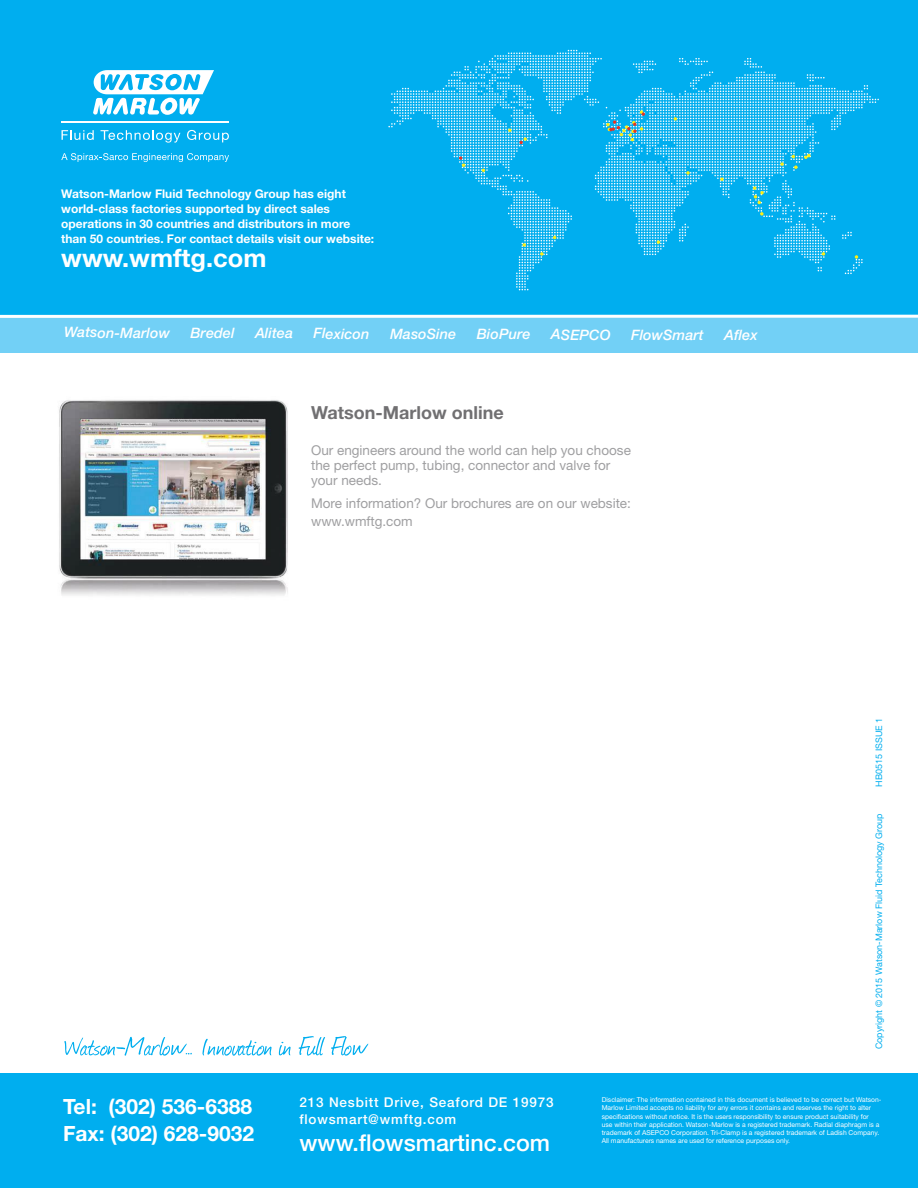
<style>
.page{position:relative;width:918px;height:1188px;background:#fff}
.page>*{position:absolute;margin:0;border:0;box-sizing:border-box;transform-origin:0 0}
.t1{font:700 25.5px "Helvetica Neue LT Std";color:#fff}
.t2{font:500 23.25px "Helvetica Neue LT Std";color:#fff}
.t3{font:700 21px/27px "Helvetica Neue LT Std";color:#fff}
.t4{font:700 18px "Helvetica Neue LT Std";color:#717072}
.t5{font:italic 500 14.4px "Helvetica Neue LT Std";letter-spacing:.005em;color:#fff}
.t6{font:13.5px/15px "Helvetica Neue LT Std";color:#9f9fa1}
.t7{font:500 13.5px/16.5px "Helvetica Neue LT Std";letter-spacing:.06em;color:#fff}
.t8{font:700 12px/15px "Helvetica Neue LT Std";color:#fff}
.t9{font:9px "Helvetica Neue LT Std";color:#00aeef}
.t10{font:6.75px/8.1px "Helvetica Neue LT Std";color:#fff}
</style>
<div class="page">
<div style="left:0;top:1074px;width:918px;height:114px;background:#00aeef"></div>
<div style="left:0;top:0;width:918px;height:316px;background:#00aeef"></div>
<div style="left:0;top:316px;width:918px;height:37px;background:#72d0f6"></div>
<hr style="left:0;top:315px;width:918px;height:3px;background:#fff">
<img style="left:59px;top:400px;width:229px;height:196px">
<svg style="left:64px;top:1036px;width:304px;height:20px"></svg>
<hr style="left:61px;top:122px;width:168px;height:1px;background:#fff">
<svg style="left:62px;top:130px;width:32px;height:10px"></svg>
<svg style="left:101px;top:130px;width:79px;height:13px"></svg>
<svg style="left:187px;top:130px;width:42px;height:12px"></svg>
<svg style="left:61px;top:153px;width:168px;height:9px"></svg>
<svg style="left:93px;top:70px;width:121px;height:45px"></svg>
<svg style="left:388px;top:50px;width:491px;height:240px"></svg>
<h3 class="t8" style="left:61px;top:186px;width:314px">Watson-Marlow Fluid Technology Group has eight world-class factories supported by direct sales operations in 30 countries and distributors in more than 50 countries. For contact details visit our website:</h3>
<h1 class="t1" style="left:61px;top:242px;width:207px">www.wmftg.com</h1>
<h3 class="t5" style="left:64px;top:324px;width:107px">Watson-Marlow</h3>
<h3 class="t5" style="left:190px;top:324px;width:46px">Bredel</h3>
<h3 class="t5" style="left:255px;top:325px;width:40px">Alitea</h3>
<h3 class="t5" style="left:313px;top:325px;width:58px">Flexicon</h3>
<h3 class="t5" style="left:390px;top:325px;width:68px">MasoSine</h3>
<h3 class="t5" style="left:477px;top:326px;width:55px">BioPure</h3>
<h3 class="t5" style="left:551px;top:326px;width:61px">ASEPCO</h3>
<h3 class="t5" style="left:631px;top:326px;width:74px">FlowSmart</h3>
<h3 class="t5" style="left:724px;top:327px;width:35px">Aflex</h3>
<h3 class="t4" style="left:311px;top:401px;width:194px">Watson-Marlow online</h3>
<h3 class="t6" style="left:311px;top:443px;width:321px">Our engineers around the world can help you choose the perfect pump, tubing, connector and valve for your needs.</h3>
<h3 class="t6" style="left:311px;top:494px;width:321px;line-height:18px">More information? Our brochures are on our website: www.wmftg.com</h3>
<h3 class="t9" style="left:874px;top:787px;width:70px;rotate:-90deg">HB0515 ISSUE 1</h3>
<h3 class="t9" style="left:874px;top:1049px;width:237px;rotate:-90deg">Copyright © 2015 Watson-Marlow Fluid Technology Group</h3>
<h3 class="t3" style="left:63px;top:1092px;width:193px">Tel: (302) 536-6388<br>Fax: (302) 628-9032</h3>
<h3 class="t7" style="left:299px;top:1094px;width:256px">213 Nesbitt Drive, Seaford DE 19973 flowsmart@wmftg.com</h3>
<h2 class="t2" style="left:299px;top:1129px;width:252px">www.flowsmartinc.com</h2>
<p class="t10" style="left:602px;top:1096px;width:281px">Disclaimer: The information contained in this document is believed to be correct but Watson-Marlow Limited accepts no liability for any errors it contains and reserves the right to alter specifications without notice. It is the users responsibility to ensure product suitability for<br>use within their application. Watson-Marlow is a registered trademark. Radial diaphragm is a trademark of ASEPCO Corporation. Tri-Clamp is a registered trademark of Ladish Company.<br>All manufacturers names are used for reference purposes only.</p>
</div>
